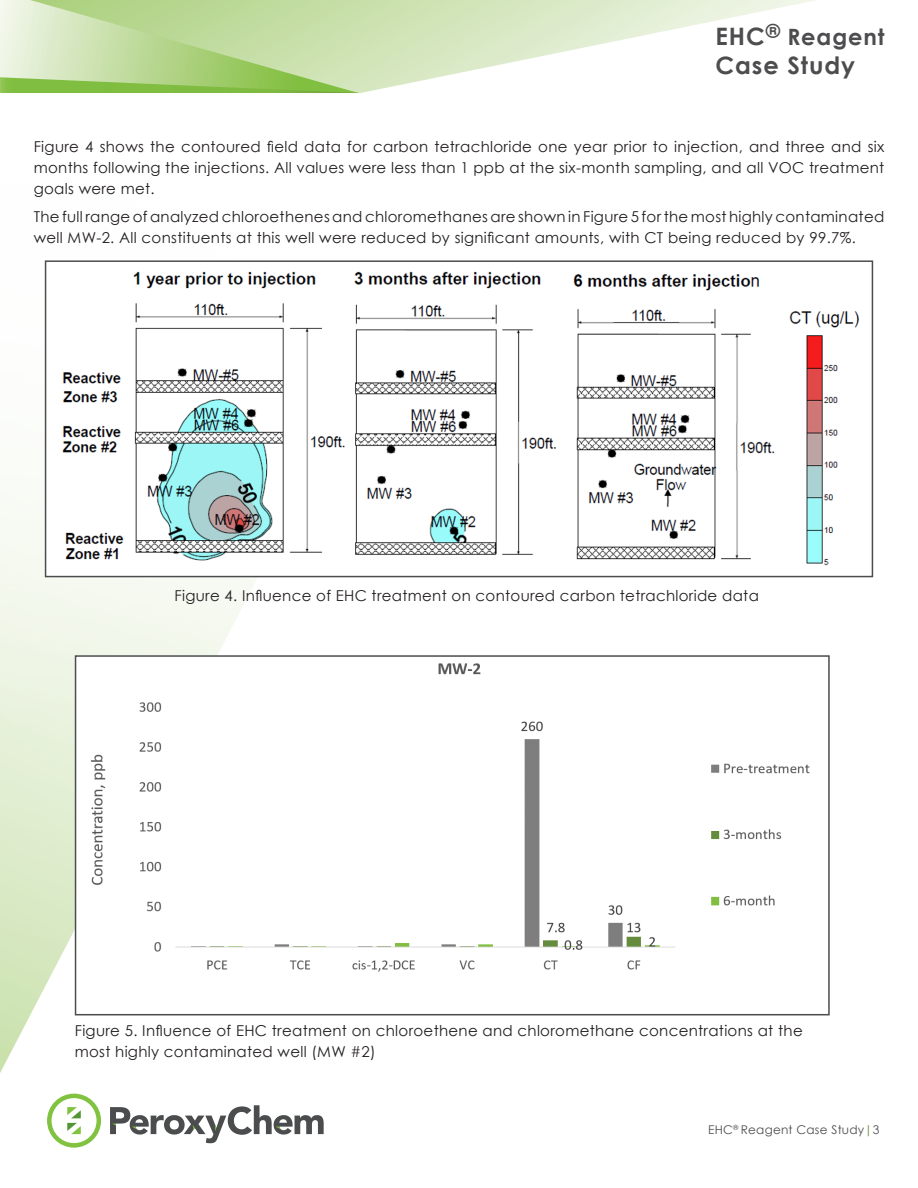
<style>
.page{position:relative;width:918px;height:1188px;background:#fff}
.page>*{position:absolute;margin:0;border:0;box-sizing:border-box;transform-origin:0 0}
.t1{font:700 24px "Century Gothic";letter-spacing:.04em;color:#4d4d4f}
.t2{font:700 22.5px "Century Gothic";letter-spacing:.04em;color:#4d4d4f}
.Paragraph_Style_CG_9{font:15px/21px "Century Gothic";letter-spacing:.02em;color:#231f20}
.t3{font:12px "Century Gothic";letter-spacing:.02em;color:#4d4d4f}
.s1{font-size:24px}
.s2{color:#648c3c}
</style>
<div class="page">
<svg style="left:50px;top:1133px;width:48px;height:15px"></svg>
<svg style="left:110px;top:1105px;width:214px;height:38px"></svg>
<svg style="left:0;top:260px;width:298px;height:410px"></svg>
<svg style="left:0;top:670px;width:147px;height:463px"></svg>
<svg style="left:428px;top:0;width:387px;height:80px"></svg>
<svg style="left:0;top:0;width:428px;height:93px;background:#c0dc9f"></svg>
<img style="left:48px;top:263px;width:812px;height:311px">
<div style="left:45px;top:260px;width:828px;height:317px;border:2px solid #4b4c4d"></div>
<img style="left:78px;top:658px;width:732px;height:349px">
<div style="left:75px;top:655px;width:755px;height:360px;border:2px solid #4b4c4d"></div>
<h2 class="t2" style="left:716px;top:20px;width:171px"><span class="s1">EHC</span><sup>®</sup> Reagent</h2>
<h1 class="t1" style="left:716px;top:47px;width:141px">Case Study</h1>
<p class="Paragraph_Style_CG_9" style="left:34px;top:136px;width:852px;text-align:justify">Figure 4 shows the contoured field data for carbon tetrachloride one year prior to injection, and three and six months following the injections. All values were less than 1 ppb at the six-month sampling, and all VOC treatment goals were met.</p>
<p class="Paragraph_Style_CG_9" style="left:34px;top:206px;width:852px">The full range of analyzed chloroethenes and chloromethanes are shown in Figure 5 for the most highly contaminated well MW-2. All constituents at this well were reduced by significant amounts, with CT being reduced by 99.7%.</p>
<p class="Paragraph_Style_CG_9" style="left:175px;top:585px;width:586px">Figure 4. Influence of EHC treatment on contoured carbon tetrachloride data</p>
<p class="Paragraph_Style_CG_9" style="left:75px;top:1020px;width:729px">Figure 5. Influence of EHC treatment on chloroethene and chloromethane concentrations at the most highly contaminated well (MW #2)</p>
<p class="t3" style="left:708px;top:1122px;width:173px">EHC<sup>®</sup> Reagent Case Study<span class="s2">|</span>3</p>
</div>
